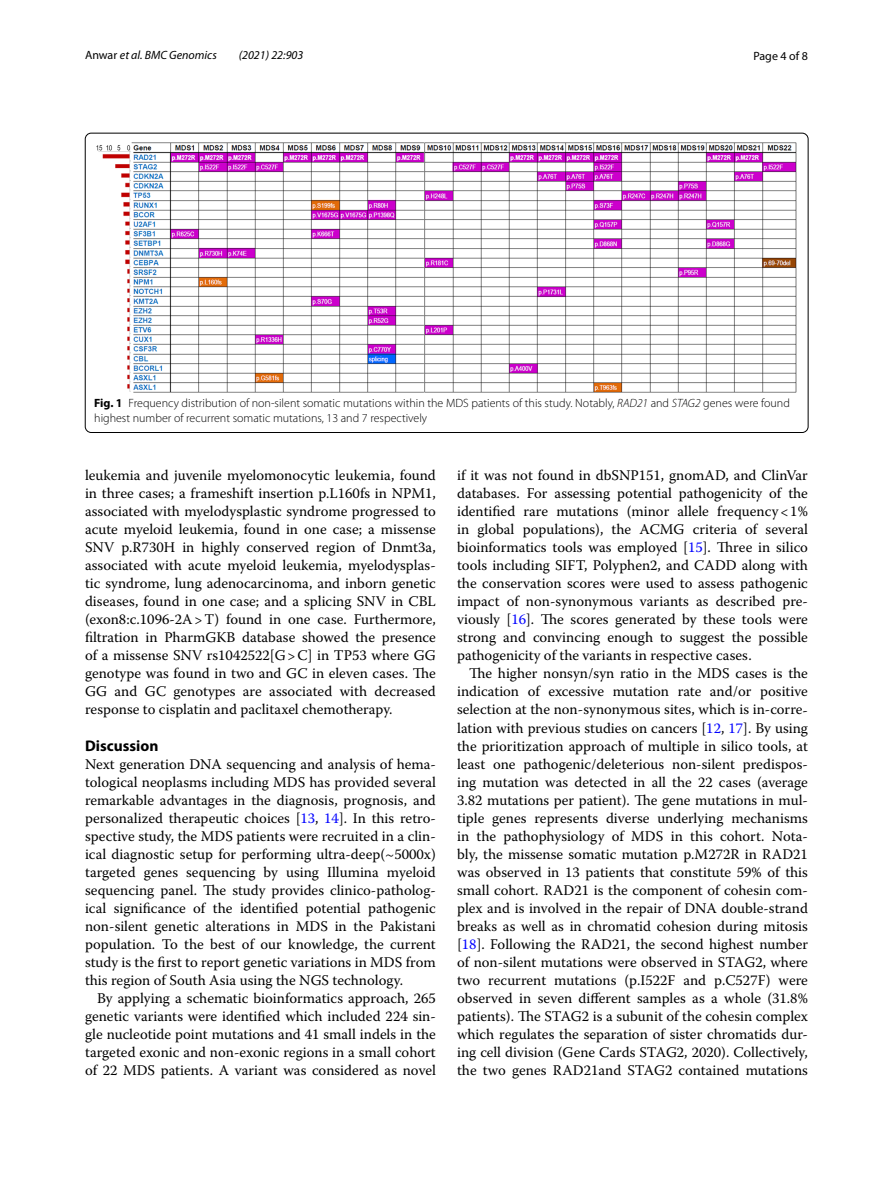
<style>
.page{position:relative;width:893px;height:1187px;background:#fff}
.page>*{position:absolute;margin:0;border:0;box-sizing:border-box;transform-origin:0 0}
.t1{font:700 15.45px "Myriad Pro";color:#000}
.t2{font:14.7px/18px "Warnock Pro";color:#000;text-align:justify}
.t3{font:300 12px/15px "Myriad Pro";color:#000}
.t4{font:italic 12px "Myriad Pro";color:#000}
.t5{font:12px "Myriad Pro";color:#000}
.s1{font-style:normal}
.s2{font-weight:700}
.s3{font-style:italic}
.s4{color:#00f}
</style>
<div class="page">
<img style="left:96px;top:142px;width:701px;height:250px">
<p class="t4" style="left:85px;top:48px;width:133px"><span class="s1">Anwar</span> et al. BMC Genomics</p>
<p class="t4" style="left:239px;top:48px;width:66px">(2021) 22:903</p>
<p class="t5" style="left:753px;top:48px;width:56px">Page 4 of 8</p>
<p class="t3" style="left:94px;top:396px;width:697px"><span class="s2">Fig. 1</span> Frequency distribution of non-silent somatic mutations within the MDS patients of this study. Notably, <span class="s3">RAD21</span> and <span class="s3">STAG2</span> genes were found highest number of recurrent somatic mutations, 13 and 7 respectively</p>
<p class="t2" style="left:85px;top:466px;width:352px">leukemia and juvenile myelomonocytic leukemia, found in three cases; a frameshift insertion p.L160fs in NPM1, associated with myelodysplastic syndrome progressed to acute myeloid leukemia, found in one case; a missense SNV p.R730H in highly conserved region of Dnmt3a, associated with acute myeloid leukemia, myelodysplas&shy;tic syndrome, lung adenocarcinoma, and inborn genetic diseases, found in one case; and a splicing SNV in CBL (exon8:c.1096-2A&gt;T) found in one case. Furthermore, filtration in PharmGKB database showed the presence of a missense SNV rs1042522[G&gt;C] in TP53 where GG genotype was found in two and GC in eleven cases. The GG and GC genotypes are associated with decreased response to cisplatin and paclitaxel chemotherapy.</p>
<p class="t1" style="left:85px;top:735px;width:75px">Discussion</p>
<p class="t2" style="left:85px;top:754px;width:352px">Next generation DNA sequencing and analysis of hema&shy;tological neoplasms including MDS has provided several remarkable advantages in the diagnosis, prognosis, and personalized therapeutic choices [<span class="s4">13</span>, <span class="s4">14</span>]. In this retro&shy;spective study, the MDS patients were recruited in a clin&shy;ical diagnostic setup for performing ultra-deep(~5000x) targeted genes sequencing by using Illumina myeloid sequencing panel. The study provides clinico-patholog&shy;ical significance of the identified potential pathogenic non-silent genetic alterations in MDS in the Pakistani population. To the best of our knowledge, the current study is the first to report genetic variations in MDS from this region of South Asia using the NGS technology.</p>
<p class="t2" style="left:85px;top:988px;width:352px;text-indent:12px">By applying a schematic bioinformatics approach, 265 genetic variants were identified which included 224 sin&shy;gle nucleotide point mutations and 41 small indels in the targeted exonic and non-exonic regions in a small cohort of 22 MDS patients. A variant was considered as novel</p>
<p class="t2" style="left:457px;top:466px;width:352px">if it was not found in dbSNP151, gnomAD, and ClinVar databases. For assessing potential pathogenicity of the identified rare mutations (minor allele frequency&lt;1% in global populations), the ACMG criteria of several bioinformatics tools was employed [<span class="s4">15</span>]. Three in silico tools including SIFT, Polyphen2, and CADD along with the conservation scores were used to assess pathogenic impact of non-synonymous variants as described pre&shy;viously [<span class="s4">16</span>]. The scores generated by these tools were strong and convincing enough to suggest the possible pathogenicity of the variants in respective cases.</p>
<p class="t2" style="left:457px;top:664px;width:352px;text-indent:12px">The higher nonsyn/syn ratio in the MDS cases is the indication of excessive mutation rate and/or positive selection at the non-synonymous sites, which is in-corre&shy;lation with previous studies on cancers [<span class="s4">12</span>, <span class="s4">17</span>]. By using the prioritization approach of multiple in silico tools, at least one pathogenic/deleterious non-silent predispos&shy;ing mutation was detected in all the 22 cases (average 3.82 mutations per patient). The gene mutations in mul&shy;tiple genes represents diverse underlying mechanisms in the pathophysiology of MDS in this cohort. Nota&shy;bly, the missense somatic mutation p.M272R in RAD21 was observed in 13 patients that constitute 59% of this small cohort. RAD21 is the component of cohesin com&shy;plex and is involved in the repair of DNA double-strand breaks as well as in chromatid cohesion during mitosis [<span class="s4">18</span>]. Following the RAD21, the second highest number of non-silent mutations were observed in STAG2, where two recurrent mutations (p.I522F and p.C527F) were observed in seven different samples as a whole (31.8% patients). The STAG2 is a subunit of the cohesin complex which regulates the separation of sister chromatids dur&shy;ing cell division (Gene Cards STAG2, 2020). Collectively, the two genes RAD21and STAG2 contained mutations</p>
</div>
